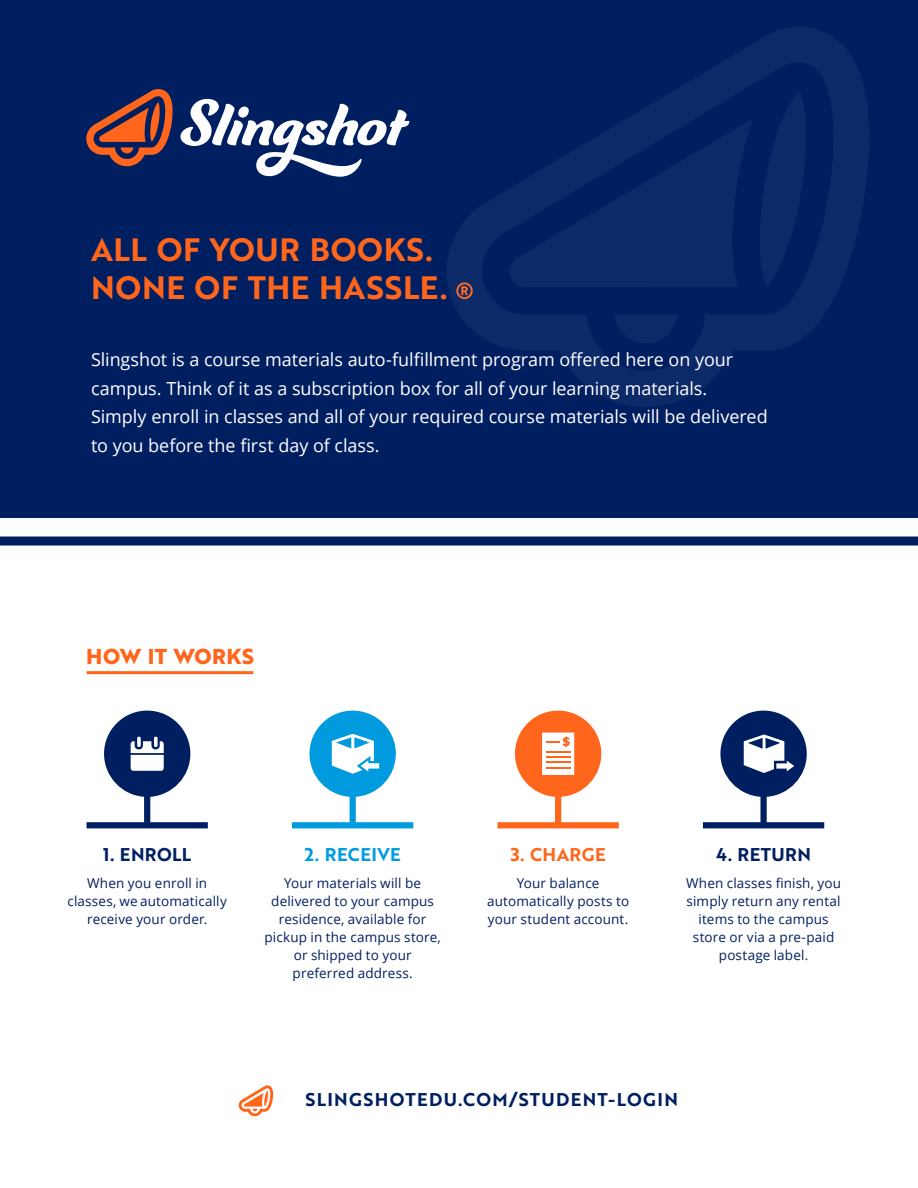
<style>
.page{position:relative;width:918px;height:1188px;background:#fff}
.page>*{position:absolute;margin:0;border:0;box-sizing:border-box;transform-origin:0 0}
.t1{font:31.5px/37.8px "Brother 1816 Bold";letter-spacing:.02em;color:#ff661c}
.t2{font:700 21px "Brother 1816 Extra";letter-spacing:.025em;color:#ff661c}
.t3{font:18px/28.5px "Open Sans";letter-spacing:-.005em;color:#fff}
.t4{font:18px "Brother 1816 Bold";letter-spacing:.065em;color:#001f61}
.t5{font:18px "Brother 1816 Bold";letter-spacing:.025em;color:#009bde}
.t6{font:18px "Brother 1816 Bold";letter-spacing:.02em;color:#ff661c}
.t7{font:13.5px/18px "Open Sans";letter-spacing:.01em;color:#001f61;text-align:center}
</style>
<div class="page">
<div style="left:0;top:0;width:918px;height:517px;background:#001f61"></div>
<svg style="left:86px;top:89px;width:87px;height:77px"></svg>
<svg style="left:180px;top:99px;width:229px;height:78px"></svg>
<svg style="left:87px;top:711px;width:121px;height:117px"></svg>
<svg style="left:703px;top:711px;width:121px;height:117px"></svg>
<svg style="left:292px;top:711px;width:121px;height:117px"></svg>
<svg style="left:497px;top:711px;width:122px;height:117px"></svg>
<svg style="left:447px;top:27px;width:422px;height:380px"></svg>
<svg style="left:239px;top:1085px;width:34px;height:31px"></svg>
<hr style="left:87px;top:671px;width:166px;height:3px;background:#ff661c">
<div style="left:0;top:537px;width:918px;height:9px;background:#001f61"></div>
<h1 class="t1" style="left:91px;top:230px;width:358px">ALL OF YOUR BOOKS.<br>NONE OF THE HASSLE.</h1>
<p class="t3" style="left:91px;top:345px;width:678px">Slingshot is a course materials auto-fulfillment program offered here on your campus. Think of it as a subscription box for all of your learning materials.<br>Simply enroll in classes and all of your required course materials will be delivered to you before the first day of class.</p>
<h2 class="t2" style="left:86px;top:640px;width:169px">HOW IT WORKS</h2>
<h3 class="t4" style="left:103px;top:841px;width:90px">1. ENROLL</h3>
<p class="t7" style="left:68px;top:874px;width:161px">When you enroll in classes, we automatically receive your order.</p>
<h3 class="t5" style="left:304px;top:841px;width:98px">2. RECEIVE</h3>
<p class="t7" style="left:264px;top:874px;width:178px">Your materials will be delivered to your campus residence, available for pickup in the campus store, or shipped to your preferred address.</p>
<h3 class="t6" style="left:511px;top:841px;width:96px">3. CHARGE</h3>
<p class="t7" style="left:487px;top:874px;width:144px">Your balance automatically posts to your student account.</p>
<h3 class="t4" style="left:716px;top:841px;width:96px">4. RETURN</h3>
<p class="t7" style="left:686px;top:874px;width:157px">When classes finish, you simply return any rental items to the campus store or via a pre-paid postage label.</p>
<h3 class="t4" style="left:306px;top:1086px;width:374px">SLINGSHOTEDU.COM/STUDENT-LOGIN</h3>
</div>
